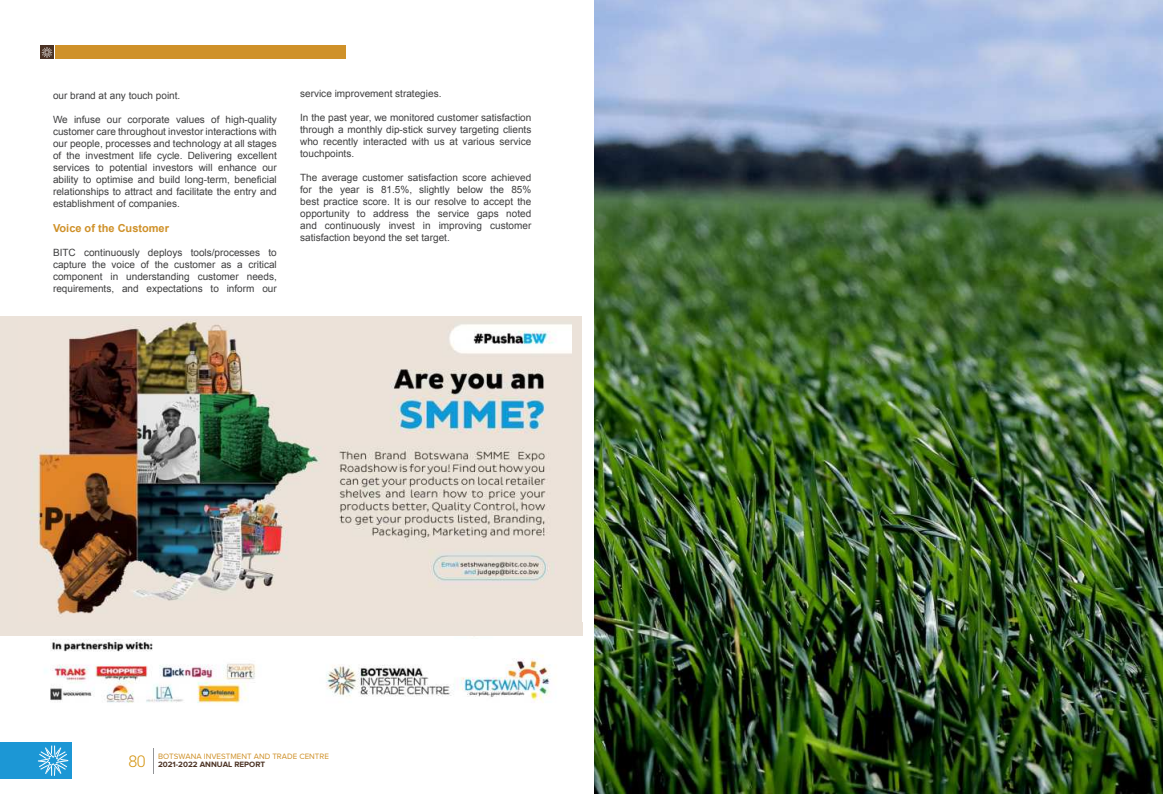
<style>
.page{position:relative;width:1163px;height:794px;background:#fff}
.page>*{position:absolute;margin:0;border:0;box-sizing:border-box;transform-origin:0 0}
.t1{font:700 11px "Arial";color:#cf9129}
.t2{font:10px/12px "Arial";color:#3e3e3f;text-align:justify}
.t3{font:8px/8px "Proxima Nova";color:#cf9129}
.s1{font-family:"Roboto";font-weight:300;font-size:16px;color:#d3920b}
.s2{font-weight:700;color:#4c3324}
</style>
<div class="page">
<svg style="left:153px;top:748px;width:1px;height:25px"></svg>
<div style="left:0;top:742px;width:72px;height:37px;background:#1c97d5"></div>
<svg style="left:38px;top:745px;width:30px;height:31px"></svg>
<div style="left:40px;top:46px;width:14px;height:13px;background:#4c3324"></div>
<div style="left:55px;top:46px;width:291px;height:13px;background:#cf9129"></div>
<svg style="left:42px;top:47px;width:10px;height:11px"></svg>
<div style="left:0;top:316px;width:581px;height:317px;background:#ebe2d9"></div>
<img style="left:18px;top:321px;width:554px;height:383px">
<div style="left:0;top:622px;width:582px;height:13px;background:#ebe2d9"></div>
<img style="left:594px;top:0;width:568px;height:794px">
<p class="t2" style="left:53px;top:91px;width:129px">our brand at any touch point.</p>
<p class="t2" style="left:53px;top:115px;width:225px">We infuse our corporate values of high-quality customer care throughout investor interactions with our people, processes and technology at all stages of the investment life cycle. Delivering excellent services to potential investors will enhance our ability to optimise and build long-term, bene昀椀cial relationships to attract and facilitate the entry and establishment of companies.</p>
<p class="t1" style="left:53px;top:224px;width:117px">Voice of the Customer</p>
<p class="t2" style="left:53px;top:248px;width:225px">BITC continuously deploys tools/processes to capture the voice of the customer as a critical component in understanding customer needs, requirements, and expectations to inform our</p>
<p class="t2" style="left:300px;top:89px;width:143px">service improvement strategies.</p>
<p class="t2" style="left:300px;top:113px;width:232px">In the past year, we monitored customer satisfaction through a monthly dip-stick survey targeting clients who recently interacted with us at various service touchpoints.</p>
<p class="t2" style="left:300px;top:173px;width:232px">The average customer satisfaction score achieved for the year is 81.5%, slightly below the 85% best practice score. It is our resolve to accept the opportunity to address the service gaps noted and continuously invest in improving customer satisfaction beyond the set target.</p>
<p class="t3" style="left:128px;top:752px;width:202px;text-indent:30px">BOTSWANA INVESTMENT AND TRADE CENTRE<br><span class="s1">80</span> <span class="s2">2021-2022 ANNUAL REPORT</span></p>
</div>
